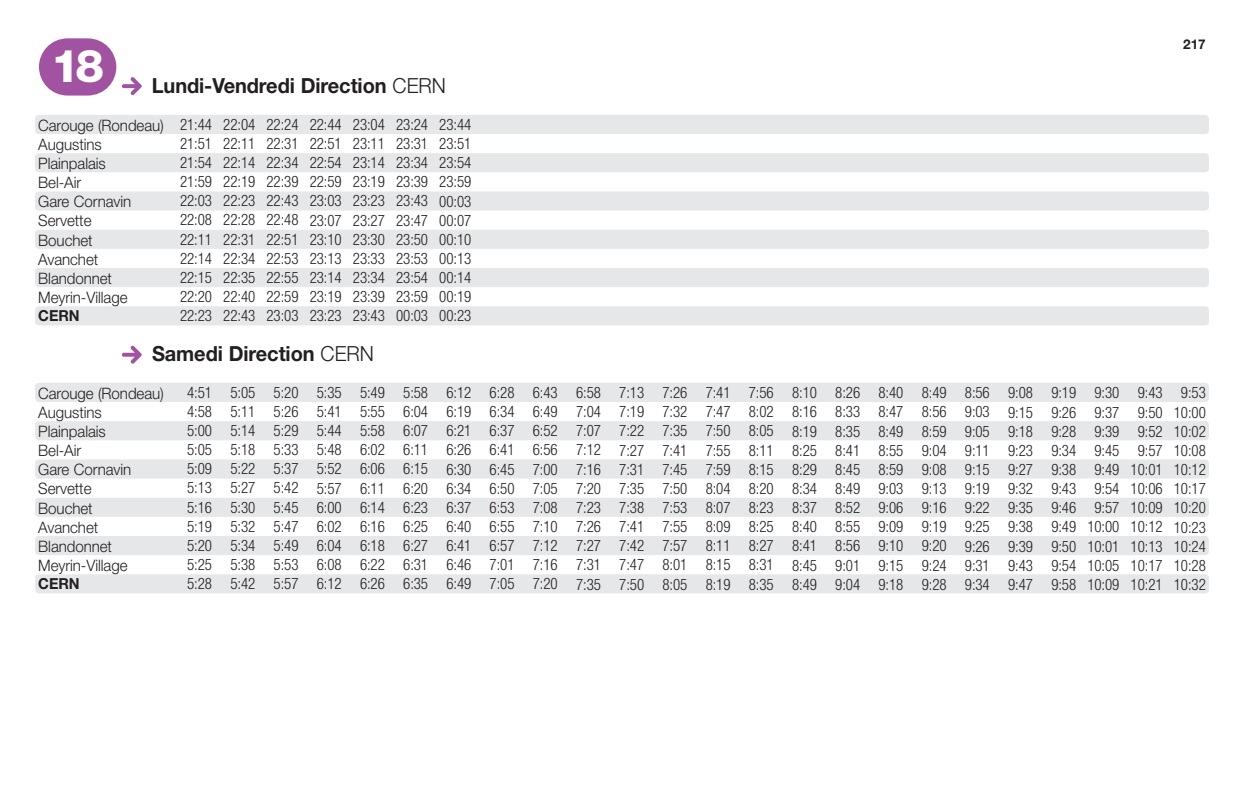
<style>
.page{position:relative;width:1244px;height:804px;background:#fff}
.page>*{position:absolute;margin:0;border:0;box-sizing:border-box;transform-origin:0 0}
.t1{font:800 45.23px "Helvetica Neue";color:#fff}
.t2{font:700 20.7px "Helvetica Neue";letter-spacing:-.005em;color:#231f20;scale:.96 1}
.t3{font:300 condensed 15.75px/19.1px "Helvetica Neue";letter-spacing:-.005em;color:#231f20;text-align:justify;scale:.95 1}
.t4{font:300 15.75px/19.1px "Helvetica Neue";letter-spacing:-.005em;color:#231f20;scale:.96 1}
.t5{font:700 15.3px "Helvetica Neue";letter-spacing:-.005em;color:#231f20;scale:.96 1}
.t6{font:700 13.5px "Helvetica Neue";color:#231f20}
.s1{font-weight:300}
</style>
<div class="page">
<div style="left:35px;top:115px;width:1174px;height:19px;background:#e6e7e9;border-radius:4px"></div>
<div style="left:35px;top:306px;width:1174px;height:19px;background:#e6e7e9;border-radius:4px"></div>
<div style="left:35px;top:497px;width:1174px;height:20px;background:#e6e7e9;border-radius:4px"></div>
<div style="left:35px;top:153px;width:1174px;height:19px;background:#e6e7e9;border-radius:4px"></div>
<div style="left:35px;top:574px;width:1174px;height:19px;background:#e6e7e9;border-radius:4px"></div>
<div style="left:35px;top:536px;width:1174px;height:19px;background:#e6e7e9;border-radius:4px"></div>
<div style="left:35px;top:191px;width:1174px;height:19px;background:#e6e7e9;border-radius:4px"></div>
<div style="left:35px;top:383px;width:1174px;height:19px;background:#e6e7e9;border-radius:4px"></div>
<div style="left:35px;top:230px;width:1174px;height:19px;background:#e6e7e9;border-radius:4px"></div>
<div style="left:35px;top:421px;width:1174px;height:19px;background:#e6e7e9;border-radius:4px"></div>
<div style="left:35px;top:268px;width:1174px;height:19px;background:#e6e7e9;border-radius:4px"></div>
<div style="left:35px;top:459px;width:1174px;height:19px;background:#e6e7e9;border-radius:4px"></div>
<svg style="left:122px;top:77px;width:20px;height:18px"></svg>
<svg style="left:39px;top:38px;width:77px;height:58px;background:#b06fb0"></svg>
<svg style="left:122px;top:345px;width:20px;height:19px"></svg>
<h1 class="t1" style="left:51px;top:39px;width:54px">18</h1>
<h2 class="t2" style="left:152px;top:73px;width:308px">Lundi-Vendredi Direction <span class="s1">CERN</span></h2>
<p class="t4" style="left:38px;top:115px;width:132px">Carouge (Rondeau)<br>Augustins<br>Plainpalais<br>Bel-Air<br>Gare Cornavin<br>Servette<br>Bouchet<br>Avanchet<br>Blandonnet<br>Meyrin-Village</p>
<p class="t5" style="left:38px;top:306px;width:45px">CERN</p>
<p class="t3" style="left:180px;top:114px;width:35px">21:44<br>21:51<br>21:54<br>21:59<br>22:03<br>22:08<br>22:11<br>22:14<br>22:15<br>22:20<br>22:23</p>
<p class="t3" style="left:223px;top:114px;width:35px">22:04<br>22:11<br>22:14<br>22:19<br>22:23<br>22:28<br>22:31<br>22:34<br>22:35<br>22:40<br>22:43</p>
<p class="t3" style="left:266px;top:114px;width:35px">22:24<br>22:31<br>22:34<br>22:39<br>22:43<br>22:48<br>22:51<br>22:53<br>22:55<br>22:59<br>23:03</p>
<p class="t3" style="left:310px;top:114px;width:35px">22:44<br>22:51<br>22:54<br>22:59<br>23:03<br>23:07<br>23:10<br>23:13<br>23:14<br>23:19<br>23:23</p>
<p class="t3" style="left:353px;top:115px;width:35px">23:04<br>23:11<br>23:14<br>23:19<br>23:23<br>23:27<br>23:30<br>23:33<br>23:34<br>23:39<br>23:43</p>
<h2 class="t2" style="left:152px;top:341px;width:233px">Samedi Direction <span class="s1">CERN</span></h2>
<p class="t3" style="left:396px;top:115px;width:35px">23:24<br>23:31<br>23:34<br>23:39<br>23:43<br>23:47<br>23:50<br>23:53<br>23:54<br>23:59<br>00:03</p>
<p class="t3" style="left:439px;top:115px;width:35px">23:44<br>23:51<br>23:54<br>23:59<br>00:03<br>00:07<br>00:10<br>00:13<br>00:14<br>00:19<br>00:23</p>
<p class="t6" style="left:1183px;top:36px;width:24px">217</p>
<p class="t4" style="left:38px;top:383px;width:132px">Carouge (Rondeau)<br>Augustins<br>Plainpalais<br>Bel-Air<br>Gare Cornavin<br>Servette<br>Bouchet<br>Avanchet<br>Blandonnet<br>Meyrin-Village</p>
<p class="t5" style="left:38px;top:574px;width:45px">CERN</p>
<p class="t3" style="left:187px;top:382px;width:28px">4:51<br>4:58<br>5:00<br>5:05<br>5:09<br>5:13<br>5:16<br>5:19<br>5:20<br>5:25<br>5:28</p>
<p class="t3" style="left:230px;top:382px;width:28px">5:05<br>5:11<br>5:14<br>5:18<br>5:22<br>5:27<br>5:30<br>5:32<br>5:34<br>5:38<br>5:42</p>
<p class="t3" style="left:274px;top:382px;width:28px">5:20<br>5:26<br>5:29<br>5:33<br>5:37<br>5:42<br>5:45<br>5:47<br>5:49<br>5:53<br>5:57</p>
<p class="t3" style="left:317px;top:382px;width:28px">5:35<br>5:41<br>5:44<br>5:48<br>5:52<br>5:57<br>6:00<br>6:02<br>6:04<br>6:08<br>6:12</p>
<p class="t3" style="left:360px;top:382px;width:28px">5:49<br>5:55<br>5:58<br>6:02<br>6:06<br>6:11<br>6:14<br>6:16<br>6:18<br>6:22<br>6:26</p>
<p class="t3" style="left:403px;top:382px;width:28px">5:58<br>6:04<br>6:07<br>6:11<br>6:15<br>6:20<br>6:23<br>6:25<br>6:27<br>6:31<br>6:35</p>
<p class="t3" style="left:446px;top:383px;width:28px">6:12<br>6:19<br>6:21<br>6:26<br>6:30<br>6:34<br>6:37<br>6:40<br>6:41<br>6:46<br>6:49</p>
<p class="t3" style="left:490px;top:383px;width:28px">6:28<br>6:34<br>6:37<br>6:41<br>6:45<br>6:50<br>6:53<br>6:55<br>6:57<br>7:01<br>7:05</p>
<p class="t3" style="left:533px;top:383px;width:28px">6:43<br>6:49<br>6:52<br>6:56<br>7:00<br>7:05<br>7:08<br>7:10<br>7:12<br>7:16<br>7:20</p>
<p class="t3" style="left:576px;top:383px;width:28px">6:58<br>7:04<br>7:07<br>7:12<br>7:16<br>7:20<br>7:23<br>7:26<br>7:27<br>7:31<br>7:35</p>
<p class="t3" style="left:619px;top:383px;width:28px">7:13<br>7:19<br>7:22<br>7:27<br>7:31<br>7:35<br>7:38<br>7:41<br>7:42<br>7:47<br>7:50</p>
<p class="t3" style="left:662px;top:383px;width:28px">7:26<br>7:32<br>7:35<br>7:41<br>7:45<br>7:50<br>7:53<br>7:55<br>7:57<br>8:01<br>8:05</p>
<p class="t3" style="left:706px;top:383px;width:28px">7:41<br>7:47<br>7:50<br>7:55<br>7:59<br>8:04<br>8:07<br>8:09<br>8:11<br>8:15<br>8:19</p>
<p class="t3" style="left:749px;top:383px;width:28px">7:56<br>8:02<br>8:05<br>8:11<br>8:15<br>8:20<br>8:23<br>8:25<br>8:27<br>8:31<br>8:35</p>
<p class="t3" style="left:792px;top:383px;width:28px">8:10<br>8:16<br>8:19<br>8:25<br>8:29<br>8:34<br>8:37<br>8:40<br>8:41<br>8:45<br>8:49</p>
<p class="t3" style="left:835px;top:383px;width:28px">8:26<br>8:33<br>8:35<br>8:41<br>8:45<br>8:49<br>8:52<br>8:55<br>8:56<br>9:01<br>9:04</p>
<p class="t3" style="left:878px;top:383px;width:28px">8:40<br>8:47<br>8:49<br>8:55<br>8:59<br>9:03<br>9:06<br>9:09<br>9:10<br>9:15<br>9:18</p>
<p class="t3" style="left:921px;top:383px;width:28px">8:49<br>8:56<br>8:59<br>9:04<br>9:08<br>9:13<br>9:16<br>9:19<br>9:20<br>9:24<br>9:28</p>
<p class="t3" style="left:965px;top:383px;width:28px">8:56<br>9:03<br>9:05<br>9:11<br>9:15<br>9:19<br>9:22<br>9:25<br>9:26<br>9:31<br>9:34</p>
<p class="t3" style="left:1008px;top:383px;width:28px">9:08<br>9:15<br>9:18<br>9:23<br>9:27<br>9:32<br>9:35<br>9:38<br>9:39<br>9:43<br>9:47</p>
<p class="t3" style="left:1051px;top:383px;width:28px">9:19<br>9:26<br>9:28<br>9:34<br>9:38<br>9:43<br>9:46<br>9:49<br>9:50<br>9:54<br>9:58</p>
<p class="t3" style="left:1087px;top:383px;width:35px;text-align:center">9:30<br>9:37<br>9:39<br>9:45<br>9:49<br>9:54<br>9:57<br>10:00<br>10:01<br>10:05<br>10:09</p>
<p class="t3" style="left:1130px;top:383px;width:35px;text-align:center">9:43<br>9:50<br>9:52<br>9:57<br>10:01<br>10:06<br>10:09<br>10:12<br>10:13<br>10:17<br>10:21</p>
<p class="t3" style="left:1174px;top:383px;width:35px;text-align:center">9:53<br>10:00<br>10:02<br>10:08<br>10:12<br>10:17<br>10:20<br>10:23<br>10:24<br>10:28<br>10:32</p>
</div>
